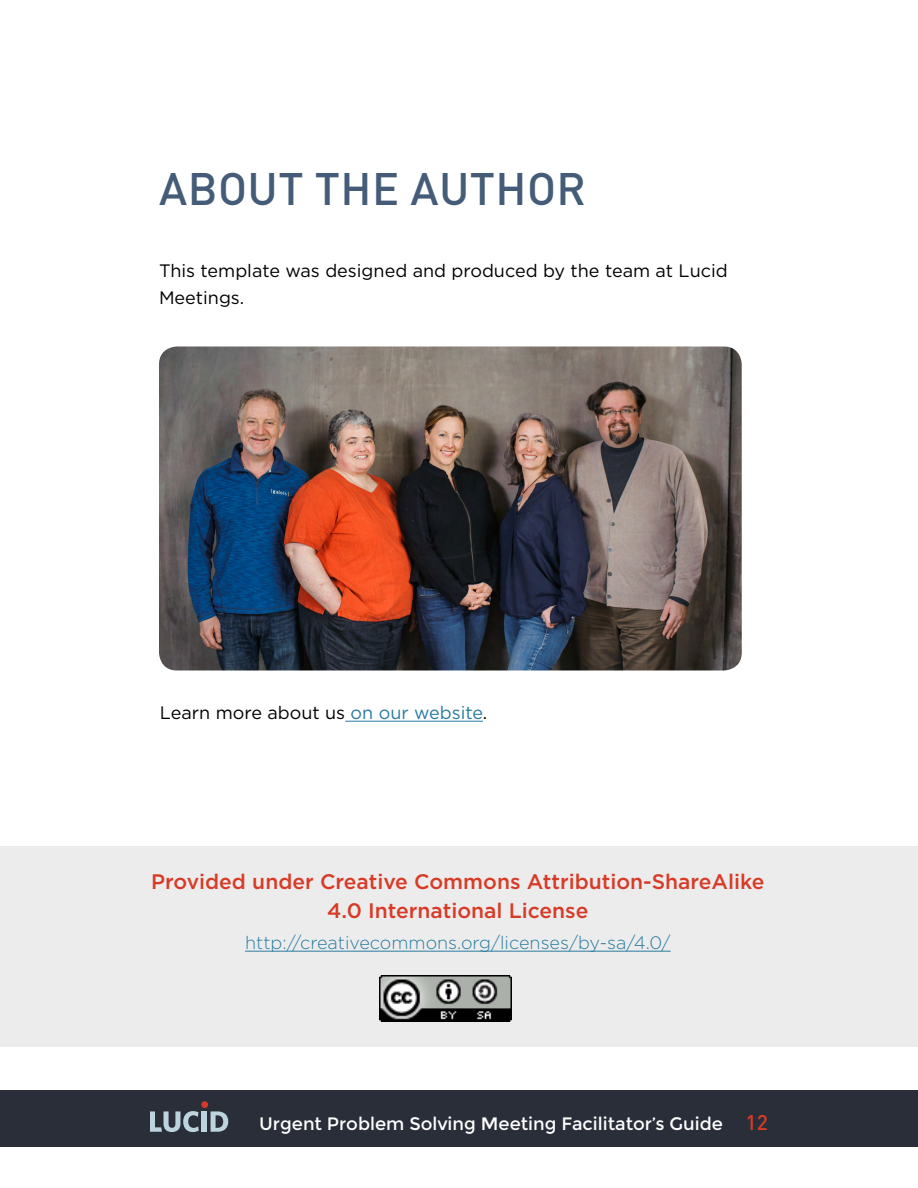
<style>
.page{position:relative;width:918px;height:1188px;background:#fff}
.page>*{position:absolute;margin:0;border:0;box-sizing:border-box;transform-origin:0 0}
.t1{font:500 45px "DIN Pro";letter-spacing:.01em;color:#445c78}
.t2{font:500 21px/28.5px "Gotham";color:#d73b27;text-align:center}
.t3{font:18px/27px "Gotham";color:#000}
.t4{font:18px "Montserrat";color:#fff}
.t5{font:300 18px "Gotham";color:#287ba0}
.s1{color:#287ba0}
.s2{font-family:"DIN";font-weight:500;font-size:21px;color:#d73b27}
</style>
<div class="page">
<div style="left:0;top:1090px;width:918px;height:58px;background:#2a2e39"></div>
<svg style="left:150px;top:1111px;width:49px;height:21px"></svg>
<div style="left:202px;top:1111px;width:5px;height:21px;background:#bdd4de"></div>
<svg style="left:211px;top:1111px;width:17px;height:21px"></svg>
<div style="left:201px;top:1101px;width:7px;height:7px;background:#d73b27;border-radius:50%"></div>
<div style="left:0;top:846px;width:918px;height:201px;background:#edecec"></div>
<hr style="left:245px;top:951px;width:426px;height:1px;background:#287ba0">
<img style="left:380px;top:975px;width:132px;height:47px">
<img style="left:159px;top:346px;width:583px;height:324px">
<hr style="left:345px;top:721px;width:138px;height:1px;background:#287ba0">
<h1 class="t1" style="left:159px;top:159px;width:428px">ABOUT THE AUTHOR</h1>
<p class="t3" style="left:159px;top:257px;width:570px">This template was designed and produced by the team at Lucid<br>Meetings.</p>
<p class="t3" style="left:160px;top:699px;width:329px">Learn more about us <span class="s1">on our website</span>.</p>
<p class="t2" style="left:151px;top:867px;width:615px">Provided under Creative Commons Attribution-ShareAlike<br>4.0 International License</p>
<p class="t5" style="left:245px;top:932px;width:427px">http://creativecommons.org/licenses/by-sa/4.0/</p>
<p class="t4" style="left:259px;top:1113px;width:510px">Urgent Problem Solving Meeting Facilitator’s Guide <span class="s2">12</span></p>
</div>
